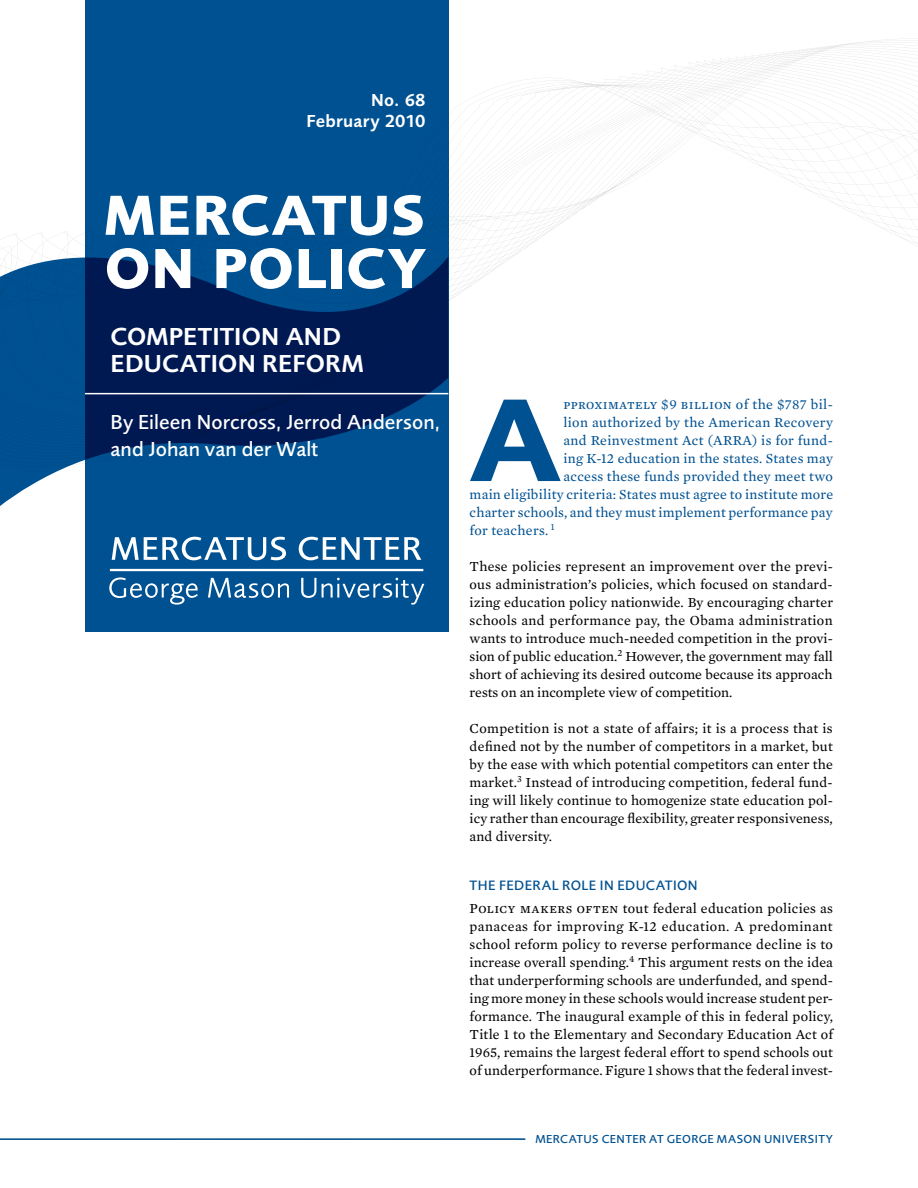
<style>
.page{position:relative;width:918px;height:1188px;background:#fff}
.page>*{position:absolute;margin:0;border:0;box-sizing:border-box;transform-origin:0 0}
.t1{font:700 122.1px "Foundry Sans";color:#005191}
.t2{font:700 58.5px/53.2px "Foundry Sans";letter-spacing:.015em;color:#fff}
.t3{font:600 25.5px/27px "Foundry Sans";letter-spacing:.005em;color:#fff}
.t4{font:500 21px/27px "Foundry Sans";letter-spacing:.005em;color:#fff}
.t5{font:600 18px/21px "Foundry Sans";letter-spacing:.01em;color:#fff;text-align:right}
.t6{font:14.1px/18px "Mercury Text G2";letter-spacing:.005em;color:#000;text-align:justify}
.t7{font:14.1px "Mercury Text G2";letter-spacing:.02em;color:#005191}
.t8{font:14.1px "Mercury Text G2 Roman SC";letter-spacing:.03em;color:#005191}
.t9{font:500 14.1px "Foundry Sans";letter-spacing:.025em;color:#005191}
.t10{font:500 12px "Foundry Sans";letter-spacing:.035em;color:#005191}
.s1{font-family:"Mercury Text G2"}
.s2{font-family:"Mercury Text G2 Roman SC"}
</style>
<div class="page">
<svg style="left:0;top:78px;width:918px;height:389px"></svg>
<svg style="left:0;top:255px;width:85px;height:251px;background:#22689f"></svg>
<svg style="left:85px;top:0;width:363px;height:632px;background:#004381"></svg>
<hr style="left:85px;top:393px;width:363px;height:1px;background:#fff">
<hr style="left:0;top:1139px;width:525px;height:1px;background:#005191">
<svg style="left:112px;top:537px;width:174px;height:23px"></svg>
<svg style="left:299px;top:537px;width:122px;height:23px"></svg>
<svg style="left:109px;top:577px;width:89px;height:28px;background:#3273a6"></svg>
<svg style="left:208px;top:578px;width:81px;height:20px"></svg>
<svg style="left:301px;top:578px;width:15px;height:20px"></svg>
<svg style="left:322px;top:578px;width:102px;height:27px;background:#2c6fa3"></svg>
<hr style="left:110px;top:569px;width:313px;height:2px;background:#fff">
<p class="t5" style="left:306px;top:91px;width:121px">NO. 68<br>FEBRUARY 2010</p>
<h2 class="t2" style="left:105px;top:191px;width:323px">MERCATUS<br>ON POLICY</h2>
<h3 class="t3" style="left:111px;top:324px;width:255px">COMPETITION AND<br>EDUCATION REFORM</h3>
<h3 class="t4" style="left:111px;top:409px;width:331px">By Eileen Norcross, Jerrod Anderson, and Johan van der Walt</h3>
<h1 class="t1" style="left:470px;top:382px;width:93px">A</h1>
<p class="t8" style="left:563px;top:396px;width:271px">pproximately $9 billion <span class="s1">of the $787 bil-</span></p>
<p class="t7" style="left:563px;top:414px;width:271px">lion authorized by the American Recovery</p>
<p class="t7" style="left:563px;top:432px;width:271px">and Reinvestment Act (ARRA) is for fund-</p>
<p class="t7" style="left:563px;top:450px;width:271px">ing K-12 education in the states. States may</p>
<p class="t7" style="left:563px;top:468px;width:271px">access these funds provided they meet two</p>
<p class="t7" style="left:470px;top:486px;width:365px">main eligibility criteria: States must agree to institute more</p>
<p class="t7" style="left:470px;top:504px;width:365px">charter schools, and they must implement performance pay</p>
<p class="t7" style="left:470px;top:522px;width:86px">for teachers. <sup>1</sup></p>
<p class="t6" style="left:470px;top:557px;width:365px">These policies represent an improvement over the previ&shy;ous administration’s policies, which focused on standard&shy;izing education policy nationwide. By encouraging charter schools and performance pay, the Obama administration wants to introduce much-needed competition in the provi&shy;sion of public education.<sup>2</sup> However, the government may fall short of achieving its desired outcome because its approach rests on an incomplete view of competition.</p>
<p class="t6" style="left:470px;top:719px;width:365px">Competition is not a state of affairs; it is a process that is defined not by the number of competitors in a market, but by the ease with which potential competitors can enter the market.<sup>3</sup> Instead of introducing competition, federal fund&shy;ing will likely continue to homogenize state education pol&shy;icy rather than encourage flexibility, greater responsiveness, and diversity.</p>
<p class="t9" style="left:470px;top:878px;width:65px">The Federal</p>
<p class="t9" style="left:562px;top:878px;width:18px">Role</p>
<p class="t9" style="left:600px;top:878px;width:46px">in Education</p>
<p class="t6" style="left:470px;top:899px;width:365px"><span class="s2">Policy makers often</span> tout federal education policies as panaceas for improving K-12 education. A predominant school reform policy to reverse performance decline is to increase overall spending.<sup>4</sup> This argument rests on the idea that underperforming schools are underfunded, and spend&shy;ing more money in these schools would increase student per&shy;formance. The inaugural example of this in federal policy, Title 1 to the Elementary and Secondary Education Act of 1965, remains the largest federal effort to spend schools out of underperformance. Figure 1 shows that the federal invest-</p>
<p class="t10" style="left:535px;top:1133px;width:299px">MERCATUS CENTER AT GEORGE MASON UNIVERSITY</p>
</div>
